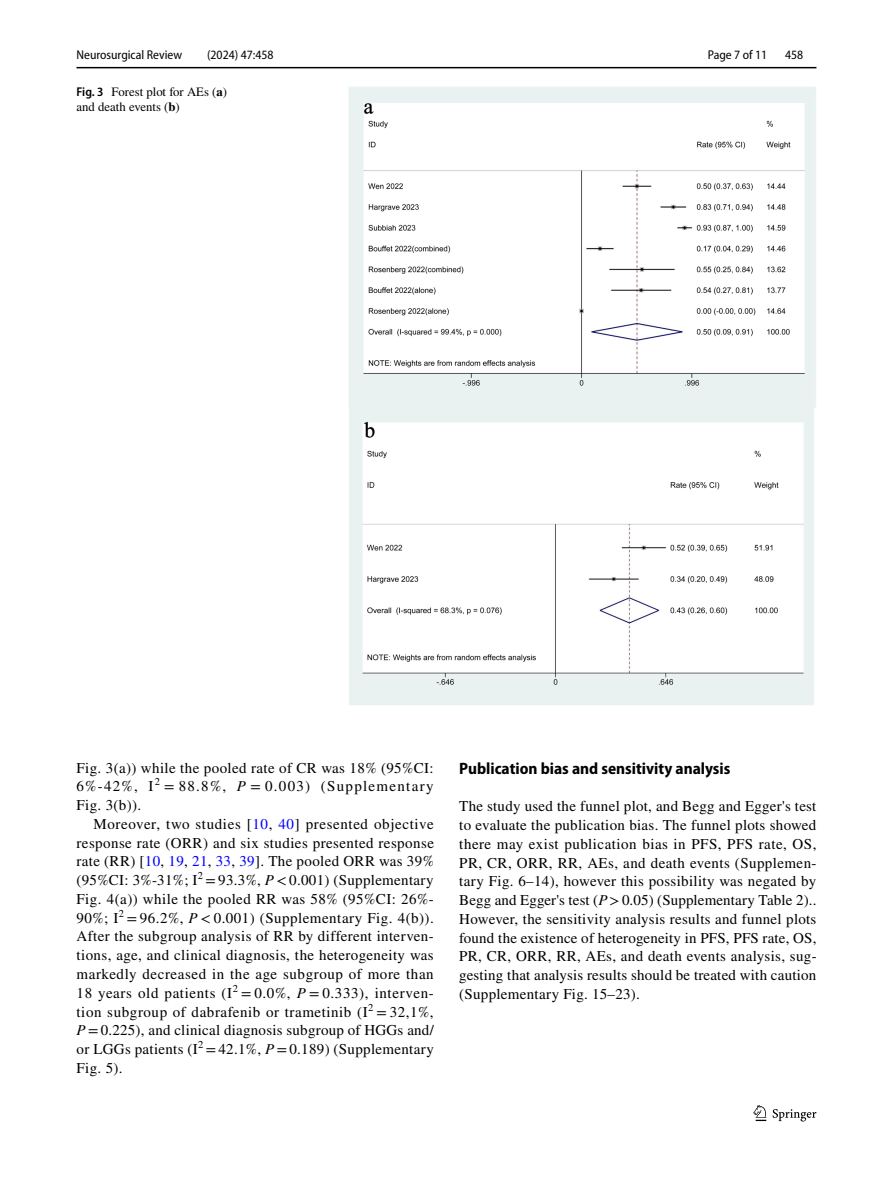
<style>
.page{position:relative;width:893px;height:1187px;background:#fff}
.page>*{position:absolute;margin:0;border:0;box-sizing:border-box;transform-origin:0 0}
.t1{font:700 semi-condensed 16.5px "Myriad Pro";color:#000}
.t2{font:15px/18.8px "STIX";letter-spacing:.02em;color:#000;text-align:justify}
.t3{font:semi-condensed 12.75px "Myriad Pro";color:#000}
.t4{font:12.75px/15px "STIX";color:#000}
.s1{font-family:"Myriad Pro";font-weight:600;font-stretch:semi-condensed}
.s2{font-weight:700}
.s3{font-style:italic}
.s4{color:#00f}
</style>
<div class="page">
<hr style="left:77px;top:67px;width:739px;height:1px;background:#000">
<svg style="left:753px;top:1105px;width:13px;height:15px"></svg>
<svg style="left:773px;top:1109px;width:43px;height:12px"></svg>
<img style="left:349px;top:87px;width:467px;height:618px">
<p class="t3" style="left:77px;top:48px;width:107px">Neurosurgical Review</p>
<p class="t3" style="left:207px;top:48px;width:68px">(2024) 47:458</p>
<p class="t3" style="left:708px;top:48px;width:61px">Page 7 of 11</p>
<p class="t3" style="left:785px;top:48px;width:20px">458</p>
<p class="t4" style="left:77px;top:85px;width:152px"><span class="s1">Fig. 3</span> Forest plot for AEs (<span class="s2">a</span>) and death events (<span class="s2">b</span>)</p>
<p class="t2" style="left:77px;top:759px;width:359px">Fig. 3(a)) while the pooled rate of CR was 18% (95%CI:<br>6%-42%, I<sup>2</sup> = 88.8%, <span class="s3">P</span> = 0.003) (Supplementary Fig. 3(b)).</p>
<p class="t2" style="left:77px;top:815px;width:359px;text-indent:17px">Moreover, two studies [<span class="s4">10</span>, <span class="s4">40</span>] presented objective response rate (ORR) and six studies presented response rate (RR) [<span class="s4">10</span>, <span class="s4">19</span>, <span class="s4">21</span>, <span class="s4">33</span>, <span class="s4">39</span>]. The pooled ORR was 39% (95%CI: 3%-31%; I<sup>2</sup> =93.3%, <span class="s3">P</span>&lt;0.001) (Supplementary Fig. 4(a)) while the pooled RR was 58% (95%CI: 26%- 90%; I<sup>2</sup> = 96.2%, <span class="s3">P</span> &lt; 0.001) (Supplementary Fig. 4(b)).<br>After the subgroup analysis of RR by different interven&shy;tions, age, and clinical diagnosis, the heterogeneity was markedly decreased in the age subgroup of more than 18 years old patients (I<sup>2</sup> = 0.0%, <span class="s3">P</span> = 0.333), interven&shy;tion subgroup of dabrafenib or trametinib (I<sup>2</sup> = 32,1%, <span class="s3">P</span>=0.225), and clinical diagnosis subgroup of HGGs and/ or LGGs patients (I<sup>2</sup> =42.1%, <span class="s3">P</span>=0.189) (Supplementary Fig. 5).</p>
<p class="t1" style="left:459px;top:759px;width:273px">Publication bias and sensitivity analysis</p>
<p class="t2" style="left:459px;top:797px;width:359px">The study used the funnel plot, and Begg and Egger's test to evaluate the publication bias. The funnel plots showed there may exist publication bias in PFS, PFS rate, OS, PR, CR, ORR, RR, AEs, and death events (Supplemen&shy;tary Fig. 6–14), however this possibility was negated by Begg and Egger's test (<span class="s3">P</span>&gt;0.05) (Supplementary Table 2)..<br>However, the sensitivity analysis results and funnel plots found the existence of heterogeneity in PFS, PFS rate, OS, PR, CR, ORR, RR, AEs, and death events analysis, sug&shy;gesting that analysis results should be treated with caution (Supplementary Fig. 15–23).</p>
</div>
